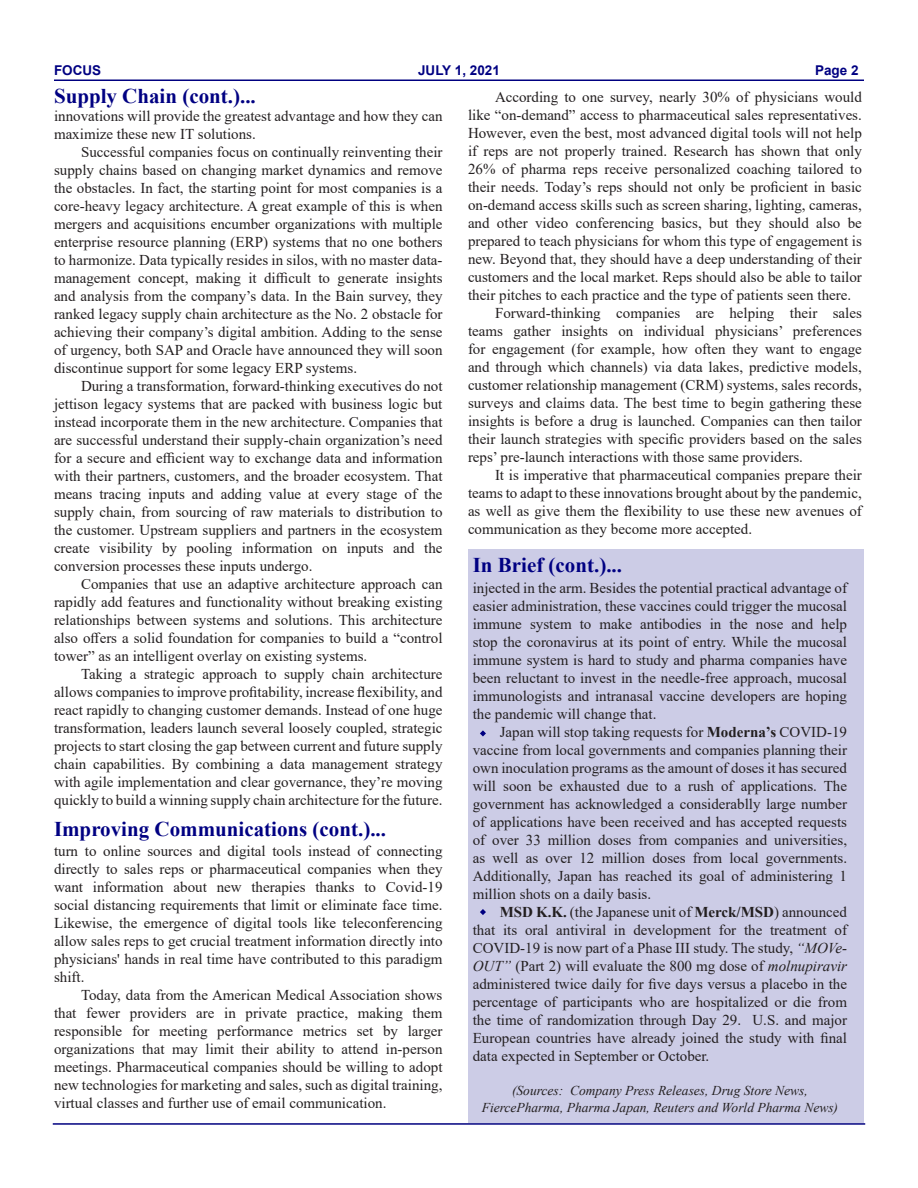
<style>
.page{position:relative;width:918px;height:1188px;background:#fff}
.page>*{position:absolute;margin:0;border:0;box-sizing:border-box;transform-origin:0 0}
.t1{font:700 21px "Times New Roman";color:#000082}
.t2{font:15px/18px "Times New Roman";color:#231f20;text-align:justify}
.t3{font:italic 13.5px/16.2px "Times New Roman";color:#231f20;text-align:center}
.t4{font:700 13.5px "Arial";color:#000082}
.s1{font-weight:700}
.s2{font-style:italic}
</style>
<div class="page">
<div style="left:468px;top:550px;width:396px;height:573px;background:#cccce6"></div>
<hr style="left:54px;top:80px;width:810px;height:1px;background:#000080">
<svg style="left:480px;top:730px;width:6px;height:7px"></svg>
<hr style="left:53px;top:1123px;width:812px;height:2px;background:#000080">
<svg style="left:480px;top:909px;width:6px;height:6px"></svg>
<p class="t4" style="left:54px;top:61px;width:49px">FOCUS</p>
<p class="t4" style="left:418px;top:61px;width:83px">JULY 1, 2021</p>
<p class="t4" style="left:815px;top:61px;width:45px">Page 2</p>
<p class="t1" style="left:54px;top:81px;width:203px">Supply Chain (cont.)...</p>
<p class="t2" style="left:54px;top:107px;width:390px">innovations will provide the greatest advantage and how they can maximize these new IT solutions.</p>
<p class="t2" style="left:54px;top:143px;width:390px;text-indent:27px">Successful companies focus on continually reinventing their supply chains based on changing market dynamics and remove the obstacles. In fact, the starting point for most companies is a core-heavy legacy architecture. A great example of this is when mergers and acquisitions encumber organizations with multiple enterprise resource planning (ERP) systems that no one bothers to harmonize. Data typically resides in silos, with no master data&shy;management concept, making it difficult to generate insights and analysis from the company’s data. In the Bain survey, they ranked legacy supply chain architecture as the No. 2 obstacle for achieving their company’s digital ambition. Adding to the sense of urgency, both SAP and Oracle have announced they will soon discontinue support for some legacy ERP systems.</p>
<p class="t2" style="left:54px;top:377px;width:390px;text-indent:27px">During a transformation, forward-thinking executives do not jettison legacy systems that are packed with business logic but instead incorporate them in the new architecture. Companies that are successful understand their supply-chain organization’s need for a secure and efficient way to exchange data and information with their partners, customers, and the broader ecosystem. That means tracing inputs and adding value at every stage of the supply chain, from sourcing of raw materials to distribution to the customer. Upstream suppliers and partners in the ecosystem create visibility by pooling information on inputs and the conversion processes these inputs undergo.</p>
<p class="t2" style="left:54px;top:575px;width:390px;text-indent:27px">Companies that use an adaptive architecture approach can rapidly add features and functionality without breaking existing relationships between systems and solutions. This architecture also offers a solid foundation for companies to build a “control tower” as an intelligent overlay on existing systems.</p>
<p class="t2" style="left:54px;top:665px;width:390px;text-indent:27px">Taking a strategic approach to supply chain architecture allows companies to improve profitability, increase flexibility, and react rapidly to changing customer demands. Instead of one huge transformation, leaders launch several loosely coupled, strategic projects to start closing the gap between current and future supply chain capabilities. By combining a data management strategy with agile implementation and clear governance, they’re moving quickly to build a winning supply chain architecture for the future.</p>
<p class="t2" style="left:54px;top:842px;width:390px">turn to online sources and digital tools instead of connecting directly to sales reps or pharmaceutical companies when they want information about new therapies thanks to Covid-19 social distancing requirements that limit or eliminate face time.<br>Likewise, the emergence of digital tools like teleconferencing allow sales reps to get crucial treatment information directly into physicians' hands in real time have contributed to this paradigm shift.</p>
<p class="t2" style="left:54px;top:986px;width:390px;text-indent:27px">Today, data from the American Medical Association shows that fewer providers are in private practice, making them responsible for meeting performance metrics set by larger organizations that may limit their ability to attend in-person meetings. Pharmaceutical companies should be willing to adopt new technologies for marketing and sales, such as digital training, virtual classes and further use of email communication.</p>
<p class="t1" style="left:54px;top:814px;width:334px">Improving Communications (cont.)...</p>
<p class="t2" style="left:468px;top:87px;width:395px;text-indent:27px">According to one survey, nearly 30% of physicians would like “on-demand” access to pharmaceutical sales representatives.<br>However, even the best, most advanced digital tools will not help if reps are not properly trained. Research has shown that only 26% of pharma reps receive personalized coaching tailored to their needs. Today’s reps should not only be proficient in basic on-demand access skills such as screen sharing, lighting, cameras, and other video conferencing basics, but they should also be prepared to teach physicians for whom this type of engagement is new. Beyond that, they should have a deep understanding of their customers and the local market. Reps should also be able to tailor their pitches to each practice and the type of patients seen there.</p>
<p class="t2" style="left:468px;top:303px;width:395px;text-indent:27px">Forward-thinking companies are helping their sales teams gather insights on individual physicians’ preferences for engagement (for example, how often they want to engage and through which channels) via data lakes, predictive models, customer relationship management (CRM) systems, sales records, surveys and claims data. The best time to begin gathering these insights is before a drug is launched. Companies can then tailor their launch strategies with specific providers based on the sales reps’ pre-launch interactions with those same providers.</p>
<p class="t2" style="left:468px;top:465px;width:395px;text-indent:27px">It is imperative that pharmaceutical companies prepare their teams to adapt to these innovations brought about by the pandemic, as well as give them the flexibility to use these new avenues of communication as they become more accepted.</p>
<p class="t1" style="left:473px;top:549px;width:151px">In Brief (cont.)...</p>
<p class="t2" style="left:473px;top:579px;width:376px">injected in the arm. Besides the potential practical advantage of easier administration, these vaccines could trigger the mucosal immune system to make antibodies in the nose and help stop the coronavirus at its point of entry. While the mucosal immune system is hard to study and pharma companies have been reluctant to invest in the needle-free approach, mucosal immunologists and intranasal vaccine developers are hoping the pandemic will change that.</p>
<p class="t2" style="left:473px;top:723px;width:376px;text-indent:27px">Japan will stop taking requests for <span class="s1">Moderna’s</span> COVID-19 vaccine from local governments and companies planning their own inoculation programs as the amount of doses it has secured will soon be exhausted due to a rush of applications. The government has acknowledged a considerablly large number of applications have been received and has accepted requests of over 33 million doses from companies and universities, as well as over 12 million doses from local governments.<br>Additionally, Japan has reached its goal of administering 1 million shots on a daily basis.</p>
<p class="t2" style="left:473px;top:903px;width:376px;text-indent:27px"><span class="s1">MSD K.K.</span> (the Japanese unit of <span class="s1">Merck/MSD</span>) announced that its oral antiviral in development for the treatment of COVID-19 is now part of a Phase III study. The study, <span class="s2">“MOVe-OUT”</span> (Part 2) will evaluate the 800 mg dose of <span class="s2">molnupiravir </span>administered twice daily for five days versus a placebo in the percentage of participants who are hospitalized or die from the time of randomization through Day 29. U.S. and major European countries have already joined the study with final data expected in September or October.</p>
<p class="t3" style="left:482px;top:1082px;width:358px">(Sources: Company Press Releases, Drug Store News,<br>FiercePharma, Pharma Japan, Reuters and World Pharma News)</p>
</div>
